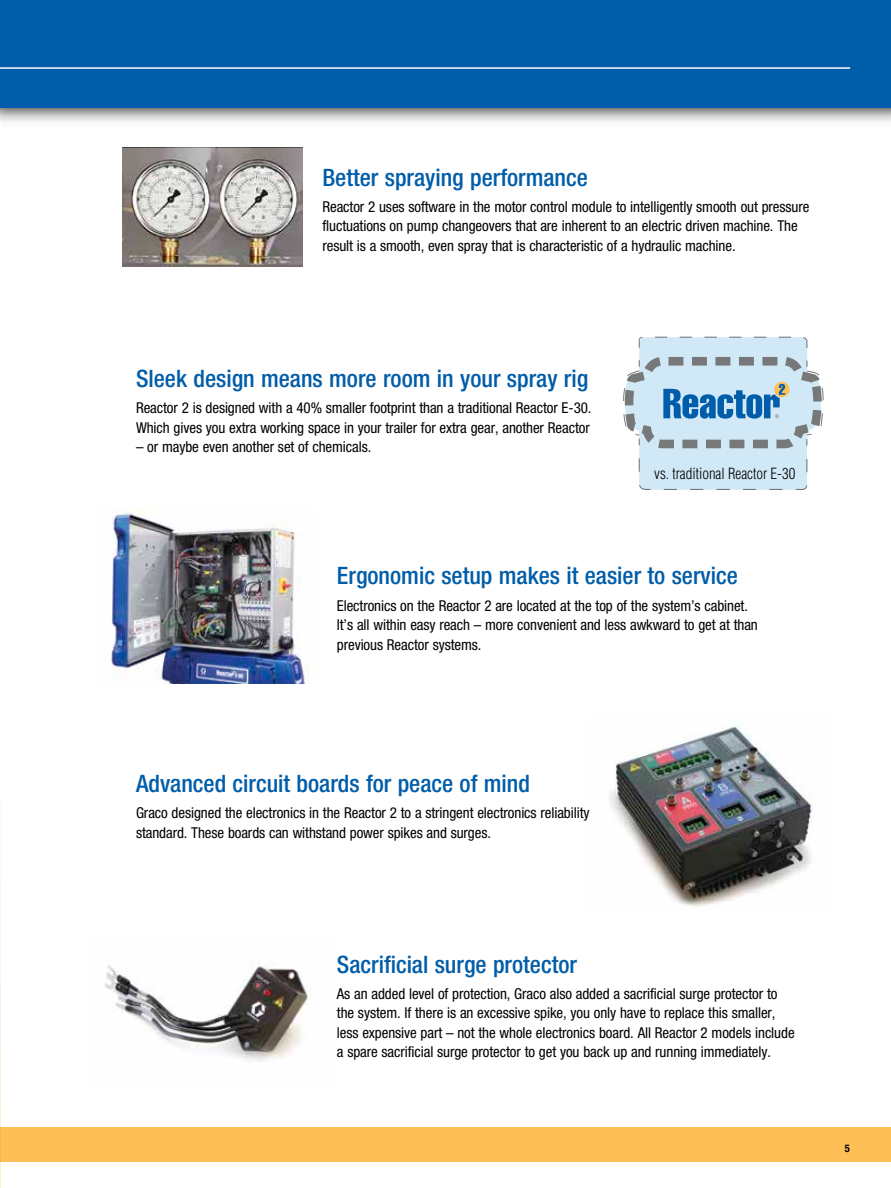
<style>
.page{position:relative;width:891px;height:1188px;background:#fff}
.page>*{position:absolute;margin:0;border:0;box-sizing:border-box;transform-origin:0 0}
.t1{font:500 condensed 24px "Helvetica Neue LT Std";color:#005da9}
.t2{font:300 condensed 15.15px "Helvetica LT Std";color:#000}
.t3{font:condensed 15px/19.5px "Helvetica Neue LT Std";letter-spacing:-.005em;color:#000}
.t4{font:700 condensed 10.5px "Helvetica Neue LT Std";color:#000}
</style>
<div class="page">
<svg style="left:0;top:807px;width:1px;height:381px"></svg>
<img style="left:122px;top:147px;width:180px;height:120px">
<img style="left:111px;top:508px;width:197px;height:175px">
<img style="left:104px;top:963px;width:206px;height:98px">
<svg style="left:623px;top:337px;width:201px;height:153px;background:#bfd6e4"></svg>
<img style="left:610px;top:725px;width:203px;height:182px">
<div style="left:0;top:0;width:891px;height:108px;background:#005da9"></div>
<div style="left:0;top:1127px;width:891px;height:35px;background:#fdbf56"></div>
<hr style="left:0;top:67px;width:850px;height:2px;background:#fff">
<h1 class="t1" style="left:322px;top:163px;width:267px">Better spraying performance</h1>
<p class="t3" style="left:322px;top:197px;width:489px">Reactor 2 uses software in the motor control module to intelligently smooth out pressure fluctuations on pump changeovers that are inherent to an electric driven machine. The result is a smooth, even spray that is characteristic of a hydraulic machine.</p>
<h1 class="t1" style="left:136px;top:364px;width:454px">Sleek design means more room in your spray rig</h1>
<p class="t3" style="left:136px;top:398px;width:457px">Reactor 2 is designed with a 40% smaller footprint than a traditional Reactor E-30.<br>Which gives you extra working space in your trailer for extra gear, another Reactor</p>
<p class="t3" style="left:136px;top:437px;width:237px">– or maybe even another set of chemicals.</p>
<p class="t2" style="left:654px;top:464px;width:143px">vs. traditional Reactor E-30</p>
<h1 class="t1" style="left:337px;top:562px;width:403px">Ergonomic setup makes it easier to service</h1>
<p class="t3" style="left:337px;top:596px;width:422px">Electronics on the Reactor 2 are located at the top of the system’s cabinet.<br>It’s all within easy reach – more convenient and less awkward to get at than previous Reactor systems.</p>
<h1 class="t1" style="left:136px;top:769px;width:395px">Advanced circuit boards for peace of mind</h1>
<p class="t3" style="left:136px;top:803px;width:455px">Graco designed the electronics in the Reactor 2 to a stringent electronics reliability standard. These boards can withstand power spikes and surges.</p>
<h1 class="t1" style="left:337px;top:950px;width:242px">Sacrificial surge protector</h1>
<p class="t3" style="left:337px;top:984px;width:459px">As an added level of protection, Graco also added a sacrificial surge protector to the system. If there is an excessive spike, you only have to replace this smaller, less expensive part – not the whole electronics board. All Reactor 2 models include a spare sacrificial surge protector to get you back up and running immediately.</p>
<p class="t4" style="left:845px;top:1142px;width:7px">5</p>
</div>
